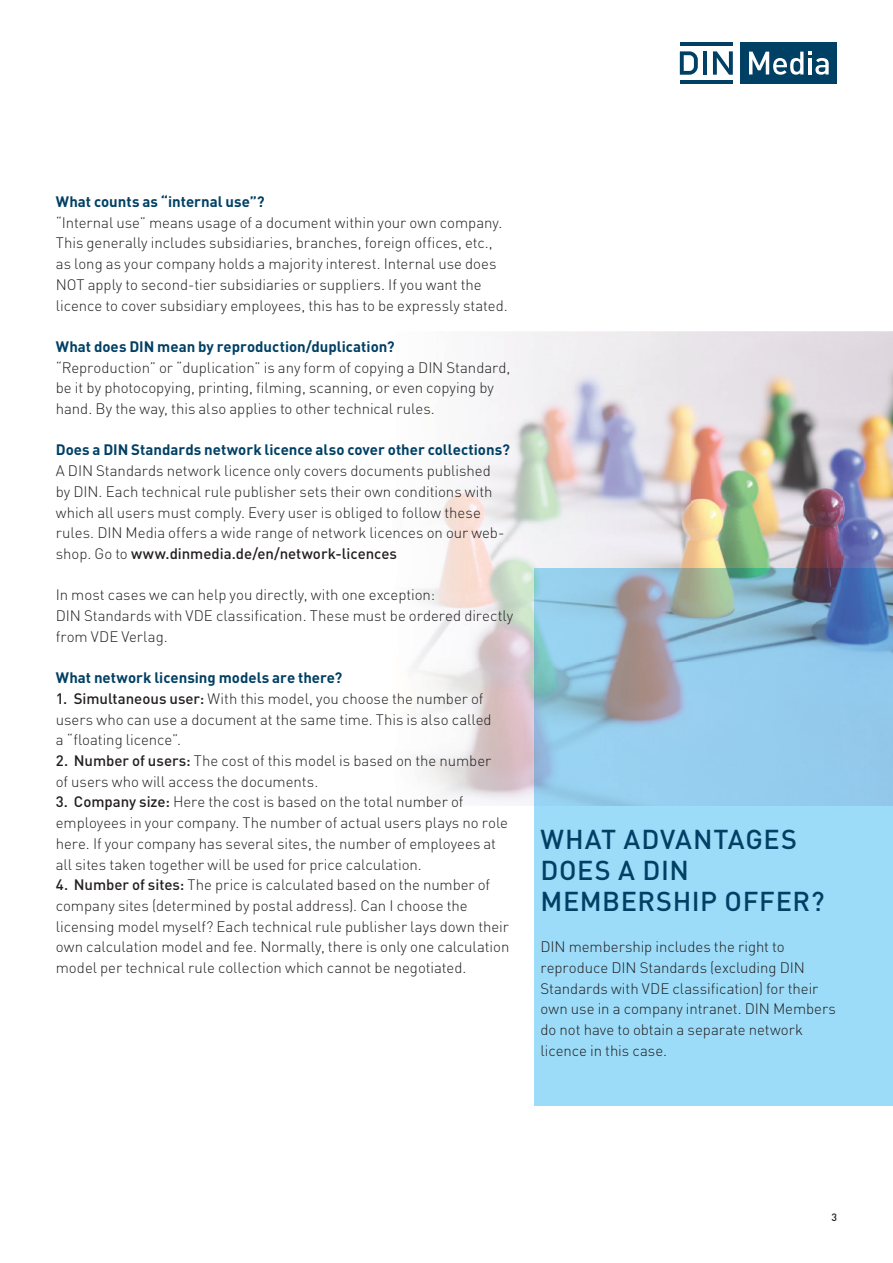
<style>
.page{position:relative;width:893px;height:1263px;background:#fff}
.page>*{position:absolute;margin:0;border:0;box-sizing:border-box;transform-origin:0 0}
.t1{font:500 27px/31px "DIN";letter-spacing:.025em;color:#004064}
.t2{font:300 15px/20.7px "DIN";color:#231f20}
.t3{font:700 15px "DIN";color:#004064}
.t4{font:500 10.5px "DIN";color:#231f20}
.s1{font-weight:500}
</style>
<div class="page">
<img style="left:438px;top:332px;width:404px;height:210px">
<img style="left:842px;top:332px;width:51px;height:473px">
<img style="left:414px;top:542px;width:127px;height:105px">
<img style="left:541px;top:542px;width:302px;height:26px">
<img style="left:410px;top:647px;width:125px;height:158px">
<div style="left:535px;top:805px;width:358px;height:300px;background:#9cdcf8"></div>
<hr style="left:535px;top:805px;width:358px;height:1px;background:#94ccee">
<img style="left:535px;top:568px;width:307px;height:237px">
<div style="left:740px;top:43px;width:97px;height:41px;background:#004064"></div>
<svg style="left:680px;top:51px;width:18px;height:24px"></svg>
<hr style="left:680px;top:43px;width:53px;height:3px;background:#004064">
<hr style="left:703px;top:51px;width:4px;height:24px;background:#004064">
<svg style="left:713px;top:51px;width:20px;height:24px"></svg>
<hr style="left:680px;top:80px;width:53px;height:4px;background:#004064">
<svg style="left:749px;top:52px;width:80px;height:23px"></svg>
<p class="t3" style="left:56px;top:192px;width:210px">What counts as “internal use”?</p>
<p class="t2" style="left:56px;top:212px;width:453px">“Internal use” means usage of a document within your own company.<br>This generally includes subsidiaries, branches, foreign offices, etc., as long as your company holds a majority interest. Internal use does NOT apply to second-tier subsidiaries or suppliers. If you want the licence to cover subsidiary employees, this has to be expressly stated.</p>
<p class="t3" style="left:56px;top:337px;width:340px">What does DIN mean by reproduction/duplication?</p>
<p class="t2" style="left:56px;top:357px;width:456px">“Reproduction” or “duplication” is any form of copying a DIN Standard, be it by photocopying, printing, filming, scanning, or even copying by hand. By the way, this also applies to other technical rules.</p>
<p class="t3" style="left:56px;top:440px;width:456px">Does a DIN Standards network licence also cover other collections?</p>
<p class="t2" style="left:56px;top:460px;width:450px">A DIN Standards network licence only covers documents published by DIN. Each technical rule publisher sets their own conditions with which all users must comply. Every user is obliged to follow these rules. DIN Media offers a wide range of network licences on our web&shy;shop. Go to <span class="s1">www.dinmedia.de/en/network-licences</span></p>
<p class="t2" style="left:56px;top:584px;width:459px">In most cases we can help you directly, with one exception:<br>DIN Standards with VDE classification. These must be ordered directly from VDE Verlag.</p>
<p class="t3" style="left:56px;top:668px;width:288px">What network licensing models are there?</p>
<p class="t2" style="left:56px;top:688px;width:437px"><span class="s1">1. Simultaneous user:</span> With this model, you choose the number of users who can use a document at the same time. This is also called a “floating licence”.</p>
<p class="t2" style="left:56px;top:750px;width:437px"><span class="s1">2. Number of users:</span> The cost of this model is based on the number of users who will access the documents.</p>
<p class="t2" style="left:56px;top:791px;width:454px"><span class="s1">3. Company size:</span> Here the cost is based on the total number of employees in your company. The number of actual users plays no role here. If your company has several sites, the number of employees at all sites taken together will be used for price calculation.</p>
<p class="t2" style="left:56px;top:874px;width:455px"><span class="s1">4. Number of sites:</span> The price is calculated based on the number of company sites (determined by postal address). Can I choose the licensing model myself? Each technical rule publisher lays down their own calculation model and fee. Normally, there is only one calculation model per technical rule collection which cannot be negotiated.</p>
<h1 class="t1" style="left:540px;top:823px;width:286px">WHAT ADVANTAGES<br>DOES A DIN<br>MEMBERSHIP OFFER?</h1>
<p class="t2" style="left:540px;top:936px;width:297px">DIN membership includes the right to reproduce DIN Standards (excluding DIN Standards with VDE classification) for their own use in a company intranet. DIN Members do not have to obtain a separate network licence in this case.</p>
<p class="t4" style="left:832px;top:1211px;width:7px">3</p>
</div>
